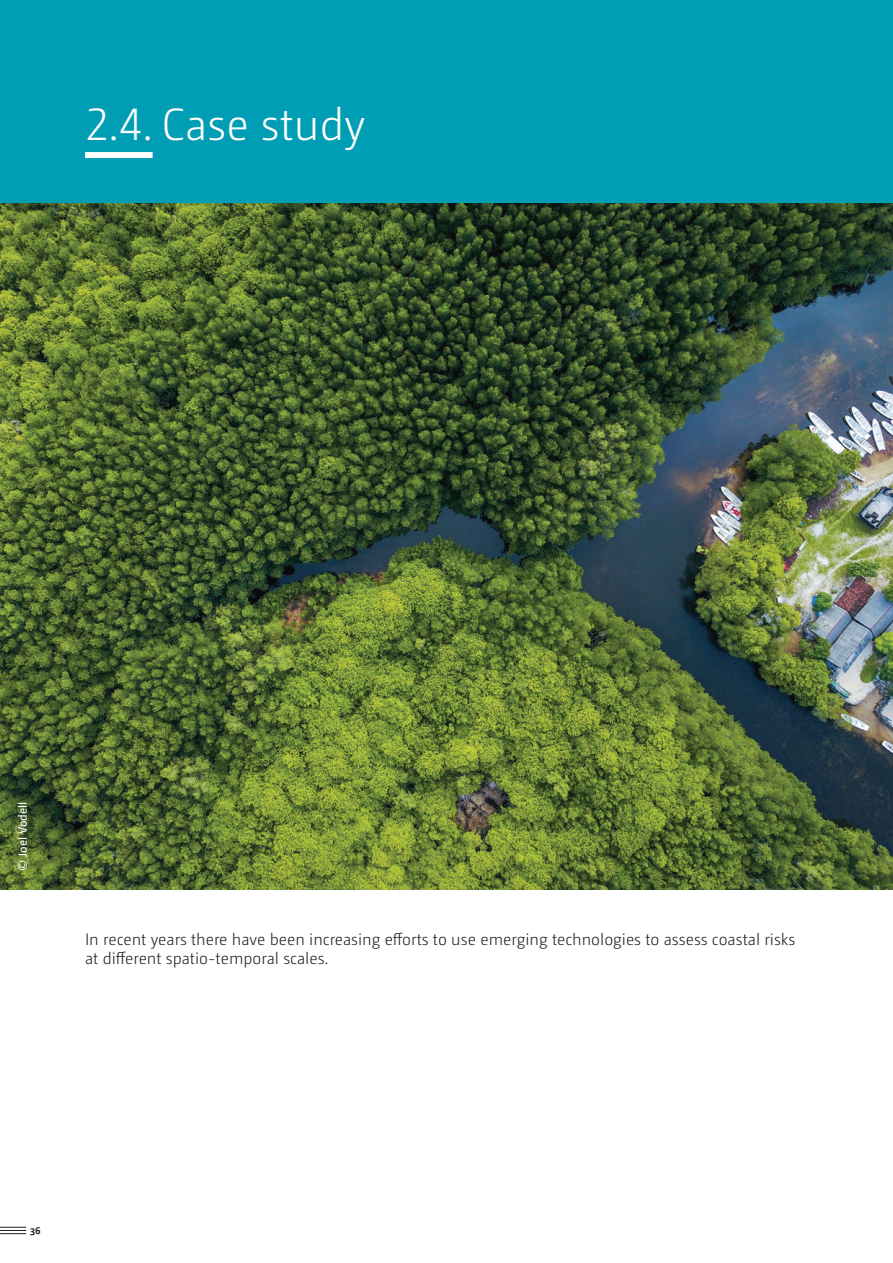
<style>
.page{position:relative;width:893px;height:1263px;background:#fff}
.page>*{position:absolute;margin:0;border:0;box-sizing:border-box;transform-origin:0 0}
.Title_1{font:300 45px "Camingo Dos Pro";color:#fff}
.Highlight{font:300 16.5px/19.5px "Camingo Dos Pro";color:#231f20}
.Fig_source{font:12px "Camingo Dos Pro";color:#fff}
.t1{font:700 10.5px "Camingo Dos Pro";color:#231f20}
</style>
<div class="page">
<div style="left:0;top:0;width:893px;height:204px;background:#009eb4"></div>
<div style="left:85px;top:152px;width:68px;height:6px;background:#fff"></div>
<img style="left:0;top:204px;width:893px;height:686px">
<svg style="left:0;top:1227px;width:26px;height:7px"></svg>
<p class="Title_1" style="left:85px;top:99px;width:282px">2.4. Case study</p>
<p class="Fig_source" style="left:16px;top:871px;width:71px;rotate:-90deg">© Joel Vodell</p>
<p class="Highlight" style="left:85px;top:929px;width:712px">In recent years there have been increasing efforts to use emerging technologies to assess coastal risks at different spatio-temporal scales.</p>
<p class="t1" style="left:30px;top:1224px;width:13px">36</p>
</div>
